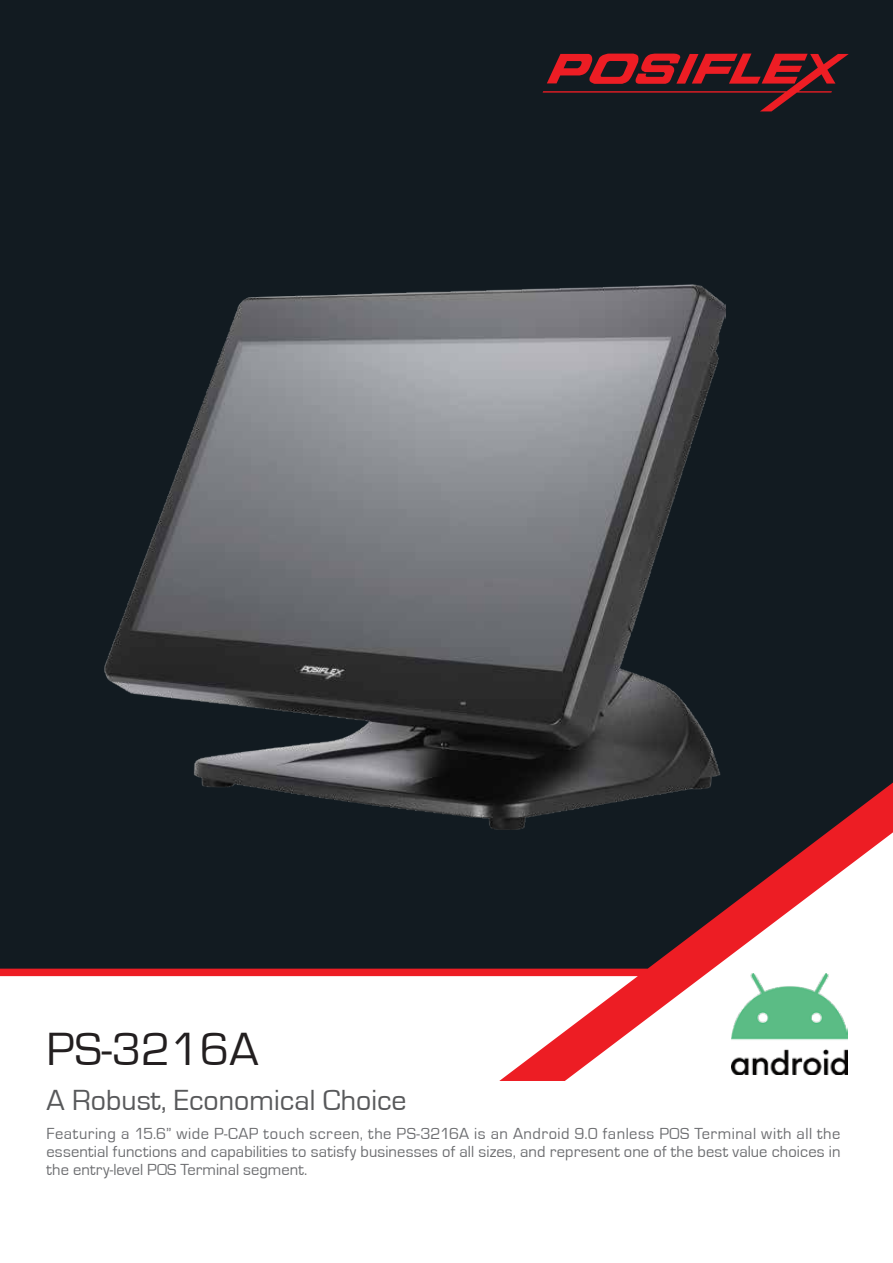
<style>
.page{position:relative;width:893px;height:1263px;background:#fff}
.page>*{position:absolute;margin:0;border:0;box-sizing:border-box;transform-origin:0 0}
.t1{font:48px "Eurostile";color:#231f20}
.t2{font:30px "Eurostile";color:#58595b}
.t3{font:16.5px/18px "Eurostile";letter-spacing:.005em;color:#6d6e71;text-align:justify}
</style>
<div class="page">
<div style="left:0;top:0;width:893px;height:782px;background:#121b21"></div>
<svg style="left:543px;top:54px;width:306px;height:57px"></svg>
<svg style="left:0;top:782px;width:893px;height:299px;fill:#121b21"></svg>
<img style="left:104px;top:285px;width:621px;height:545px">
<img style="left:732px;top:973px;width:115px;height:101px">
<h1 class="t1" style="left:47px;top:1023px;width:214px">PS-3216A</h1>
<h2 class="t2" style="left:47px;top:1084px;width:362px">A Robust, Economical Choice</h2>
<p class="t3" style="left:46px;top:1124px;width:796px">Featuring a 15.6” wide P-CAP touch screen, the PS-3216A is an Android 9.0 fanless POS Terminal with all the essential functions and capabilities to satisfy businesses of all sizes, and represent one of the best value choices in the entry-level POS Terminal segment.</p>
</div>
